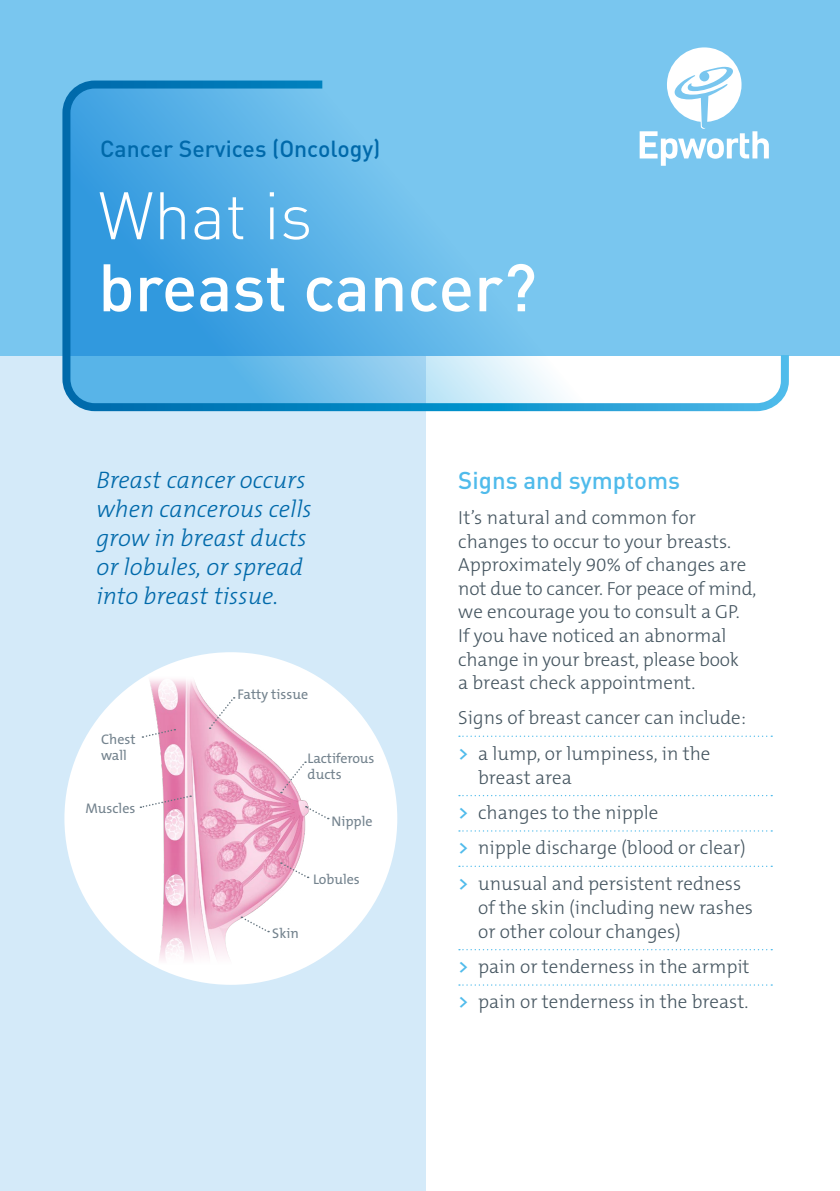
<style>
.page{position:relative;width:840px;height:1191px;background:#fff}
.page>*{position:absolute;margin:0;border:0;box-sizing:border-box;transform-origin:0 0}
.t1{font:500 66px "DINOT";color:#fff}
.t2{font:300 66px "DINOT";color:#fff}
.t3{font:italic 300 24px/28.8px "The Mix B W3";color:#0069aa}
.t4{font:500 24px "DINOT";color:#50bbeb}
.t5{font:500 23px "DINOT";color:#0069aa}
.t6{font:300 19px/23.6px "The Mix B W3";color:#455560}
.t7{font:14px/16px "The Mix B W5 Plain";color:#74838e}
.s1{font-family:"The Mix B W6";font-weight:600;color:#50bbeb}
</style>
<div class="page">
<div style="left:0;top:355px;width:425px;height:836px;background:#d4eaf9"></div>
<div style="left:0;top:0;width:839px;height:355px;background:#79c6ef"></div>
<svg style="left:668px;top:47px;width:73px;height:30px"></svg>
<div style="left:64px;top:652px;width:333px;height:332px;background:#fff;border-radius:50%"></div>
<img style="left:108px;top:653px;width:227px;height:331px">
<svg style="left:458px;top:735px;width:313px;height:2px"></svg>
<svg style="left:458px;top:795px;width:313px;height:1px"></svg>
<svg style="left:458px;top:830px;width:313px;height:1px"></svg>
<svg style="left:458px;top:865px;width:313px;height:2px"></svg>
<svg style="left:458px;top:949px;width:313px;height:1px"></svg>
<svg style="left:458px;top:984px;width:313px;height:1px"></svg>
<svg style="left:58px;top:77px;width:734px;height:338px"></svg>
<svg style="left:279px;top:761px;width:27px;height:32px"></svg>
<svg style="left:208px;top:697px;width:26px;height:32px"></svg>
<svg style="left:140px;top:795px;width:51px;height:13px"></svg>
<svg style="left:142px;top:728px;width:33px;height:10px"></svg>
<svg style="left:305px;top:805px;width:23px;height:14px"></svg>
<svg style="left:280px;top:862px;width:28px;height:16px"></svg>
<svg style="left:240px;top:916px;width:29px;height:16px"></svg>
<p class="t5" style="left:100px;top:133px;width:282px">Cancer Services (Oncology)</p>
<h1 class="t2" style="left:98px;top:175px;width:216px">What is</h1>
<h1 class="t1" style="left:98px;top:245px;width:440px">breast cancer?</h1>
<p class="t3" style="left:96px;top:467px;width:217px">Breast cancer occurs when cancerous cells grow in breast ducts or lobules, or spread into breast tissue.</p>
<p class="t4" style="left:458px;top:465px;width:223px">Signs and symptoms</p>
<p class="t6" style="left:458px;top:506px;width:299px">It’s natural and common for changes to occur to your breasts.<br>Approximately 90% of changes are not due to cancer. For peace of mind, we encourage you to consult a GP.<br>If you have noticed an abnormal change in your breast, please book<br>a breast check appointment.</p>
<p class="t6" style="left:458px;top:700px;width:289px;line-height:35.4px">Signs of breast cancer can include: <span class="s1">&gt;</span> a lump, or lumpiness, in the</p>
<p class="t6" style="left:458px;top:759px;width:289px;line-height:35.4px;text-indent:20px">breast area<br><span class="s1">&gt;</span> changes to the nipple<br><span class="s1">&gt;</span> nipple discharge (blood or clear) <span class="s1">&gt;</span> unusual and persistent redness</p>
<p class="t6" style="left:478px;top:895px;width:276px">of the skin (including new rashes or other colour changes)</p>
<p class="t6" style="left:458px;top:949px;width:293px;line-height:35.4px"><span class="s1">&gt;</span> pain or tenderness in the armpit <span class="s1">&gt;</span> pain or tenderness in the breast.</p>
<p class="t7" style="left:237px;top:686px;width:72px">Fatty tissue</p>
<p class="t7" style="left:101px;top:731px;width:36px">Chest wall</p>
<p class="t7" style="left:307px;top:750px;width:68px">Lactiferous ducts</p>
<p class="t7" style="left:331px;top:813px;width:43px">Nipple</p>
<p class="t7" style="left:85px;top:800px;width:51px">Muscles</p>
<p class="t7" style="left:313px;top:871px;width:48px">Lobules</p>
<p class="t7" style="left:272px;top:925px;width:28px">Skin</p>
</div>
